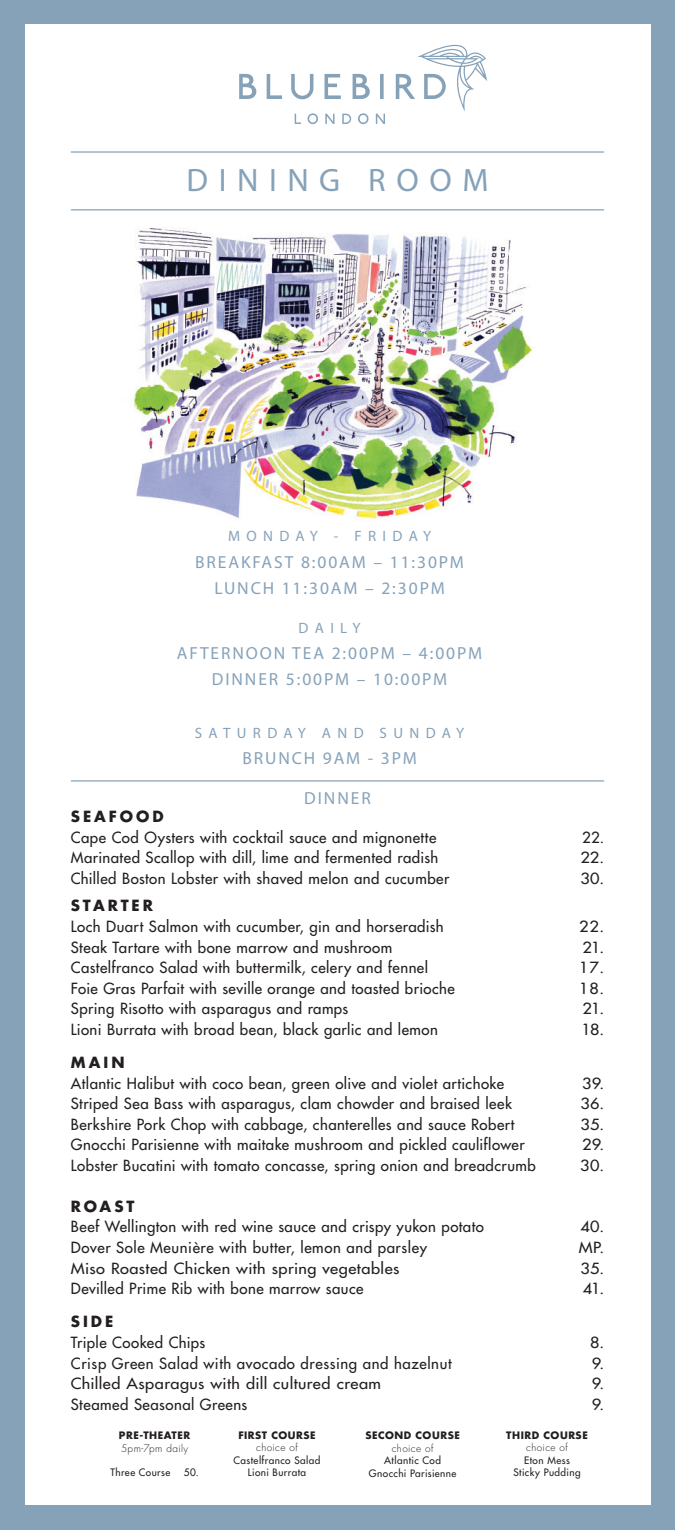
<style>
.page{position:relative;width:675px;height:1530px;background:#86a2b9}
.page>*{position:absolute;margin:0;border:0;box-sizing:border-box;transform-origin:0 0}
.t1{font:32.5px "Myriad Pro";letter-spacing:.325em;color:#86a2b9}
.t2{font:17.5px "Myriad Pro";letter-spacing:.11em;color:#86a2b9}
.Item_List{font:500 15px "Futura Std";letter-spacing:.03em;color:#231f20}
.Item_List-2{font:500 15px "Futura Std";letter-spacing:.03em;color:#231f20;scale:1.09 1}
.t3{font:15px "Myriad Pro";letter-spacing:.425em;color:#86a2b9}
.Section_Header{font:700 15px "Futura Std";letter-spacing:.195em;color:#231f20}
.Futura_Std_Light_8_1{font:500 10px "Futura Std";letter-spacing:.04em;color:#231f20}
.Futura_Std_Bold_9_12{font:700 10px/12.5px "Futura Std";letter-spacing:.05em;color:#231f20;text-align:center}
.Futura_Std_Bold_9_12-2{font:300 10px/12.5px "Futura Std";letter-spacing:.04em;color:#231f20}
.s1{font-weight:700}
.s2{font-weight:300}
</style>
<div class="page">
<div style="left:25px;top:25px;width:625px;height:1480px;background:#fff"></div>
<img style="left:133px;top:228px;width:400px;height:291px">
<svg style="left:239px;top:45px;width:248px;height:79px"></svg>
<hr style="left:71px;top:151px;width:533px;height:2px;background:#86a2b9">
<hr style="left:71px;top:209px;width:533px;height:1px;background:#86a2b9">
<hr style="left:71px;top:780px;width:533px;height:2px;background:#86a2b9">
<p class="t1" style="left:187px;top:160px;width:303px">DINING ROOM</p>
<p class="t3" style="left:228px;top:527px;width:205px">MONDAY - FRIDAY</p>
<p class="t2" style="left:195px;top:551px;width:270px">BREAKFAST 8:00AM – 11:30PM</p>
<p class="t2" style="left:214px;top:577px;width:232px">LUNCH 11:30AM – 2:30PM</p>
<p class="t3" style="left:299px;top:618px;width:63px">DAILY</p>
<p class="t2" style="left:177px;top:642px;width:307px">AFTERNOON TEA 2:00PM – 4:00PM</p>
<p class="t2" style="left:212px;top:669px;width:237px">DINNER 5:00PM – 10:00PM</p>
<p class="t3" style="left:195px;top:723px;width:271px">SATURDAY AND SUNDAY</p>
<p class="t2" style="left:242px;top:747px;width:176px">BRUNCH 9AM - 3PM</p>
<p class="t2" style="left:304px;top:787px;width:68px">DINNER</p>
<p class="Section_Header" style="left:71px;top:806px;width:94px">SEAFOOD</p>
<p class="Item_List" style="left:71px;top:828px;width:367px">Cape Cod Oysters with cocktail sauce and mignonette</p>
<p class="Item_List" style="left:582px;top:828px;width:23px">22.</p>
<p class="Item_List" style="left:71px;top:848px;width:369px">Marinated Scallop with dill, lime and fermented radish</p>
<p class="Item_List-2" style="left:580px;top:848px;width:23px">22.</p>
<p class="Item_List" style="left:71px;top:869px;width:380px">Chilled Boston Lobster with shaved melon and cucumber</p>
<p class="Item_List-2" style="left:580px;top:869px;width:23px">30.</p>
<p class="Section_Header" style="left:71px;top:896px;width:84px">STARTER</p>
<p class="Item_List" style="left:71px;top:917px;width:374px">Loch Duart Salmon with cucumber, gin and horseradish</p>
<p class="Item_List-2" style="left:579px;top:917px;width:24px">22.</p>
<p class="Item_List" style="left:71px;top:938px;width:323px">Steak Tartare with bone marrow and mushroom</p>
<p class="Item_List-2" style="left:582px;top:938px;width:21px">21.</p>
<p class="Item_List" style="left:71px;top:958px;width:359px">Castelfranco Salad with buttermilk, celery and fennel</p>
<p class="Item_List-2" style="left:579px;top:958px;width:24px">17.</p>
<p class="Item_List" style="left:71px;top:979px;width:385px">Foie Gras Parfait with seville orange and toasted brioche</p>
<p class="Item_List-2" style="left:579px;top:979px;width:24px">18.</p>
<p class="Item_List" style="left:71px;top:999px;width:279px">Spring Risotto with asparagus and ramps</p>
<p class="Item_List-2" style="left:582px;top:999px;width:21px">21.</p>
<p class="Item_List" style="left:71px;top:1020px;width:369px">Lioni Burrata with broad bean, black garlic and lemon</p>
<p class="Item_List-2" style="left:582px;top:1020px;width:22px">18.</p>
<p class="Section_Header" style="left:71px;top:1052px;width:55px">MAIN</p>
<p class="Item_List" style="left:71px;top:1074px;width:435px">Atlantic Halibut with coco bean, green olive and violet artichoke</p>
<p class="Item_List-2" style="left:582px;top:1074px;width:22px">39.</p>
<p class="Item_List" style="left:71px;top:1094px;width:443px">Striped Sea Bass with asparagus, clam chowder and braised leek</p>
<p class="Item_List-2" style="left:580px;top:1094px;width:23px">36.</p>
<p class="Item_List" style="left:71px;top:1115px;width:445px">Berkshire Pork Chop with cabbage, chanterelles and sauce Robert</p>
<p class="Item_List-2" style="left:581px;top:1115px;width:23px">35.</p>
<p class="Item_List" style="left:71px;top:1136px;width:455px">Gnocchi Parisienne with maitake mushroom and pickled cauliflower</p>
<p class="Item_List-2" style="left:582px;top:1136px;width:22px">29.</p>
<p class="Item_List" style="left:71px;top:1156px;width:466px">Lobster Bucatini with tomato concasse, spring onion and breadcrumb</p>
<p class="Item_List-2" style="left:580px;top:1156px;width:23px">30.</p>
<p class="Section_Header" style="left:71px;top:1196px;width:65px">ROAST</p>
<p class="Item_List" style="left:71px;top:1217px;width:415px">Beef Wellington with red wine sauce and crispy yukon potato</p>
<p class="Item_List-2" style="left:580px;top:1217px;width:23px">40.</p>
<p class="Item_List" style="left:71px;top:1238px;width:358px">Dover Sole Meunière with butter, lemon and parsley</p>
<p class="Item_List-2" style="left:579px;top:1238px;width:25px">MP.</p>
<p class="Item_List-2" style="left:71px;top:1259px;width:303px">Miso Roasted Chicken with spring vegetables</p>
<p class="Item_List-2" style="left:581px;top:1259px;width:23px">35.</p>
<p class="Item_List" style="left:71px;top:1279px;width:294px">Devilled Prime Rib with bone marrow sauce</p>
<p class="Item_List-2" style="left:583px;top:1279px;width:21px">41.</p>
<p class="Section_Header" style="left:71px;top:1312px;width:44px">SIDE</p>
<p class="Item_List" style="left:71px;top:1333px;width:136px">Triple Cooked Chips</p>
<p class="Item_List-2" style="left:590px;top:1333px;width:14px">8.</p>
<p class="Item_List" style="left:71px;top:1354px;width:382px">Crisp Green Salad with avocado dressing and hazelnut</p>
<p class="Item_List-2" style="left:592px;top:1354px;width:13px">9.</p>
<p class="Item_List-2" style="left:71px;top:1374px;width:286px">Chilled Asparagus with dill cultured cream</p>
<p class="Item_List-2" style="left:592px;top:1374px;width:13px">9.</p>
<p class="Item_List" style="left:71px;top:1395px;width:178px">Steamed Seasonal Greens</p>
<p class="Item_List-2" style="left:592px;top:1395px;width:13px">9.</p>
<p class="Futura_Std_Bold_9_12-2" style="left:119px;top:1430px;width:73px"><span class="s1">PRE-THEATER<br></span>5pm-7pm daily</p>
<p class="Futura_Std_Light_8_1" style="left:110px;top:1467px;width:61px">Three Course</p>
<p class="Futura_Std_Light_8_1" style="left:184px;top:1467px;width:16px">50.</p>
<p class="Futura_Std_Bold_9_12" style="left:238px;top:1429px;width:79px">FIRST COURSE</p>
<p class="Futura_Std_Bold_9_12-2" style="left:256px;top:1442px;width:43px">choice of</p>
<p class="Futura_Std_Light_8_1" style="left:234px;top:1454px;width:88px">Castelfranco Salad</p>
<p class="Futura_Std_Light_8_1" style="left:248px;top:1466px;width:60px">Lioni Burrata</p>
<p class="Futura_Std_Bold_9_12" style="left:365px;top:1429px;width:96px">SECOND COURSE <span class="s2">choice of</span></p>
<p class="Futura_Std_Light_8_1" style="left:384px;top:1455px;width:58px">Atlantic Cod</p>
<p class="Futura_Std_Light_8_1" style="left:369px;top:1467px;width:89px">Gnocchi Parisienne</p>
<p class="Futura_Std_Bold_9_12" style="left:506px;top:1429px;width:83px">THIRD COURSE</p>
<p class="Futura_Std_Bold_9_12-2" style="left:526px;top:1442px;width:43px">choice of</p>
<p class="Futura_Std_Light_8_1" style="left:524px;top:1454px;width:47px">Eton Mess</p>
<p class="Futura_Std_Light_8_1" style="left:514px;top:1466px;width:69px">Sticky Pudding</p>
</div>
